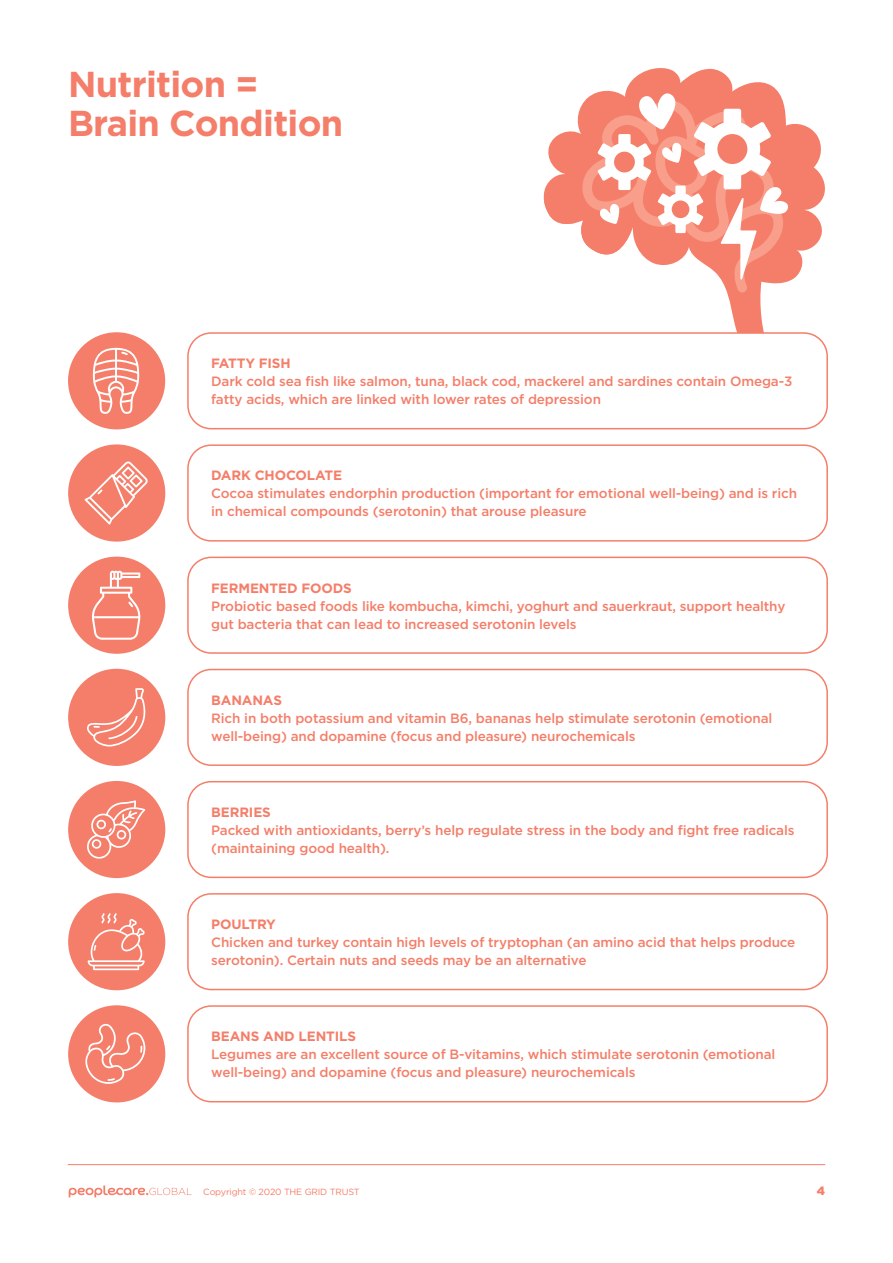
<style>
.page{position:relative;width:893px;height:1263px;background:#fff}
.page>*{position:absolute;margin:0;border:0;box-sizing:border-box;transform-origin:0 0}
.t1{font:700 36px/39px "Gotham";letter-spacing:-.02em;color:#f47e69}
.t2{font:500 13.5px/18px "Gotham";letter-spacing:-.01em;color:#f47e69}
.t3{font:700 13.5px "Gotham";letter-spacing:-.01em;color:#f47e69}
.t4{font:900 12px "Gotham";color:#f47e69}
.t5{font:9px "Gotham";letter-spacing:-.02em;color:#f47e69}
</style>
<div class="page">
<div style="left:68px;top:332px;width:97px;height:97px;background:#f47e69;border-radius:50%"></div>
<svg style="left:93px;top:348px;width:46px;height:66px"></svg>
<div style="left:68px;top:444px;width:97px;height:98px;background:#f47e69;border-radius:50%"></div>
<svg style="left:85px;top:461px;width:63px;height:63px"></svg>
<div style="left:68px;top:557px;width:97px;height:97px;background:#f47e69;border-radius:50%"></div>
<svg style="left:92px;top:570px;width:48px;height:70px"></svg>
<div style="left:68px;top:669px;width:97px;height:97px;background:#f47e69;border-radius:50%"></div>
<svg style="left:87px;top:688px;width:59px;height:58px"></svg>
<div style="left:68px;top:781px;width:97px;height:97px;background:#f47e69;border-radius:50%"></div>
<svg style="left:87px;top:800px;width:58px;height:59px"></svg>
<div style="left:68px;top:893px;width:97px;height:97px;background:#f47e69;border-radius:50%"></div>
<svg style="left:88px;top:913px;width:57px;height:57px"></svg>
<div style="left:68px;top:1005px;width:97px;height:97px;background:#f47e69;border-radius:50%"></div>
<svg style="left:85px;top:1023px;width:61px;height:61px"></svg>
<svg style="left:543px;top:68px;width:282px;height:278px"></svg>
<svg style="left:544px;top:92px;width:245px;height:200px"></svg>
<div style="left:188px;top:333px;width:639px;height:96px;background:#fff;border-radius:23px"></div>
<div style="left:187px;top:332px;width:641px;height:97px;border:2px solid #f47e69;border-radius:23px"></div>
<div style="left:187px;top:444px;width:641px;height:98px;border:2px solid #f47e69;border-radius:23px"></div>
<div style="left:187px;top:557px;width:641px;height:97px;border:2px solid #f47e69;border-radius:23px"></div>
<div style="left:187px;top:669px;width:641px;height:97px;border:2px solid #f47e69;border-radius:23px"></div>
<div style="left:187px;top:781px;width:641px;height:97px;border:2px solid #f47e69;border-radius:23px"></div>
<div style="left:187px;top:893px;width:641px;height:97px;border:2px solid #f47e69;border-radius:23px"></div>
<div style="left:187px;top:1005px;width:641px;height:97px;border:2px solid #f47e69;border-radius:23px"></div>
<hr style="left:68px;top:1164px;width:757px;height:1px;background:#f47e69">
<svg style="left:69px;top:1185px;width:123px;height:12px"></svg>
<h1 class="t1" style="left:68px;top:64px;width:277px">Nutrition =<br>Brain Condition</h1>
<p class="t3" style="left:211px;top:354px;width:81px">FATTY FISH</p>
<p class="t2" style="left:211px;top:372px;width:583px">Dark cold sea fish like salmon, tuna, black cod, mackerel and sardines contain Omega-3 fatty acids, which are linked with lower rates of depression</p>
<p class="t3" style="left:211px;top:467px;width:132px">DARK CHOCOLATE</p>
<p class="t2" style="left:211px;top:484px;width:587px">Cocoa stimulates endorphin production (important for emotional well-being) and is rich in chemical compounds (serotonin) that arouse pleasure</p>
<p class="t3" style="left:211px;top:579px;width:142px">FERMENTED FOODS</p>
<p class="t2" style="left:211px;top:597px;width:576px">Probiotic based foods like kombucha, kimchi, yoghurt and sauerkraut, support healthy gut bacteria that can lead to increased serotonin levels</p>
<p class="t3" style="left:211px;top:691px;width:72px">BANANAS</p>
<p class="t2" style="left:211px;top:709px;width:563px">Rich in both potassium and vitamin B6, bananas help stimulate serotonin (emotional well-being) and dopamine (focus and pleasure) neurochemicals</p>
<p class="t3" style="left:211px;top:803px;width:61px">BERRIES</p>
<p class="t2" style="left:211px;top:821px;width:585px">Packed with antioxidants, berry’s help regulate stress in the body and fight free radicals (maintaining good health).</p>
<p class="t3" style="left:211px;top:915px;width:66px">POULTRY</p>
<p class="t2" style="left:211px;top:933px;width:586px">Chicken and turkey contain high levels of tryptophan (an amino acid that helps produce serotonin). Certain nuts and seeds may be an alternative</p>
<p class="t3" style="left:211px;top:1027px;width:146px">BEANS AND LENTILS</p>
<p class="t2" style="left:211px;top:1045px;width:566px">Legumes are an excellent source of B-vitamins, which stimulate serotonin (emotional well-being) and dopamine (focus and pleasure) neurochemicals</p>
<p class="t5" style="left:203px;top:1186px;width:158px">Copyright © 2020 THE GRID TRUST</p>
<p class="t4" style="left:817px;top:1182px;width:10px">4</p>
</div>
